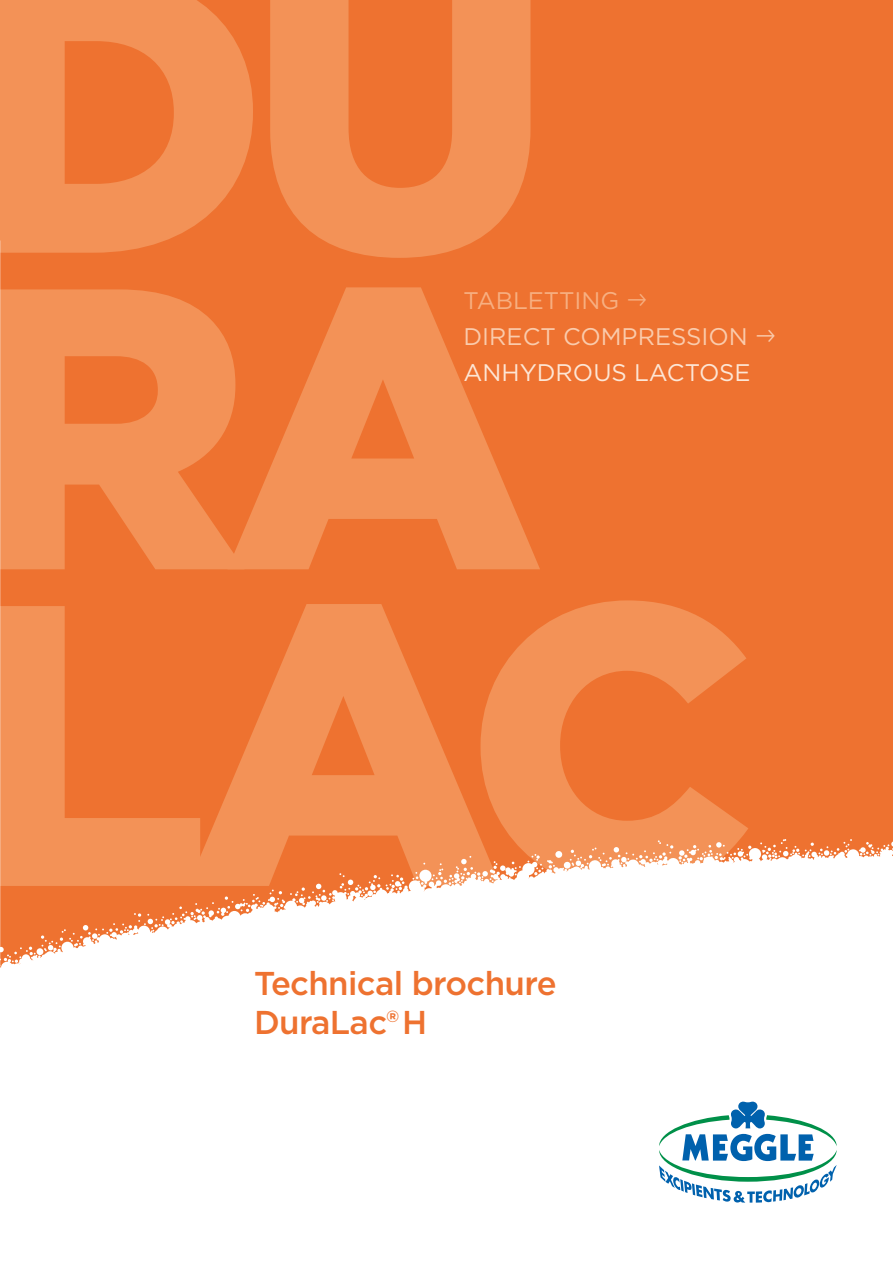
<style>
.page{position:relative;width:893px;height:1263px;background:#fff}
.page>*{position:absolute;margin:0;border:0;box-sizing:border-box;transform-origin:0 0}
.t1{font:900 399.75px/316.6px "Gotham";letter-spacing:-.06em;color:#f39257}
.M_Title_Head_22pt_26{font:500 33px "Gotham";letter-spacing:-.02em;color:#ee7230}
.M_Title_App_16pt_24p{font:24px "Gotham";color:#facbac}
.M_Title_App_16pt_24p-2{font:24px "Gotham";color:#fde6d5}
.M_Title_App_16pt_24p-3{font:24px "Gotham";color:#f7af81}
</style>
<div class="page">
<div style="left:0;top:0;width:893px;height:972px;background:#ee7230"></div>
<svg style="left:0;top:838px;width:893px;height:134px;fill:#fff"></svg>
<svg style="left:659px;top:1101px;width:178px;height:102px"></svg>
<h1 class="t1" style="left:-38px;top:-51px;width:796px">DU<br>RA<br>LAC</h1>
<p class="M_Title_App_16pt_24p-3" style="left:463px;top:285px;width:186px">TABLETTING →</p>
<p class="M_Title_App_16pt_24p" style="left:463px;top:321px;width:315px">DIRECT COMPRESSION →</p>
<p class="M_Title_App_16pt_24p-2" style="left:463px;top:357px;width:289px">ANHYDROUS LACTOSE</p>
<p class="M_Title_Head_22pt_26" style="left:254px;top:961px;width:304px">Technical brochure</p>
<p class="M_Title_Head_22pt_26" style="left:254px;top:1000px;width:175px">DuraLac® H</p>
</div>
